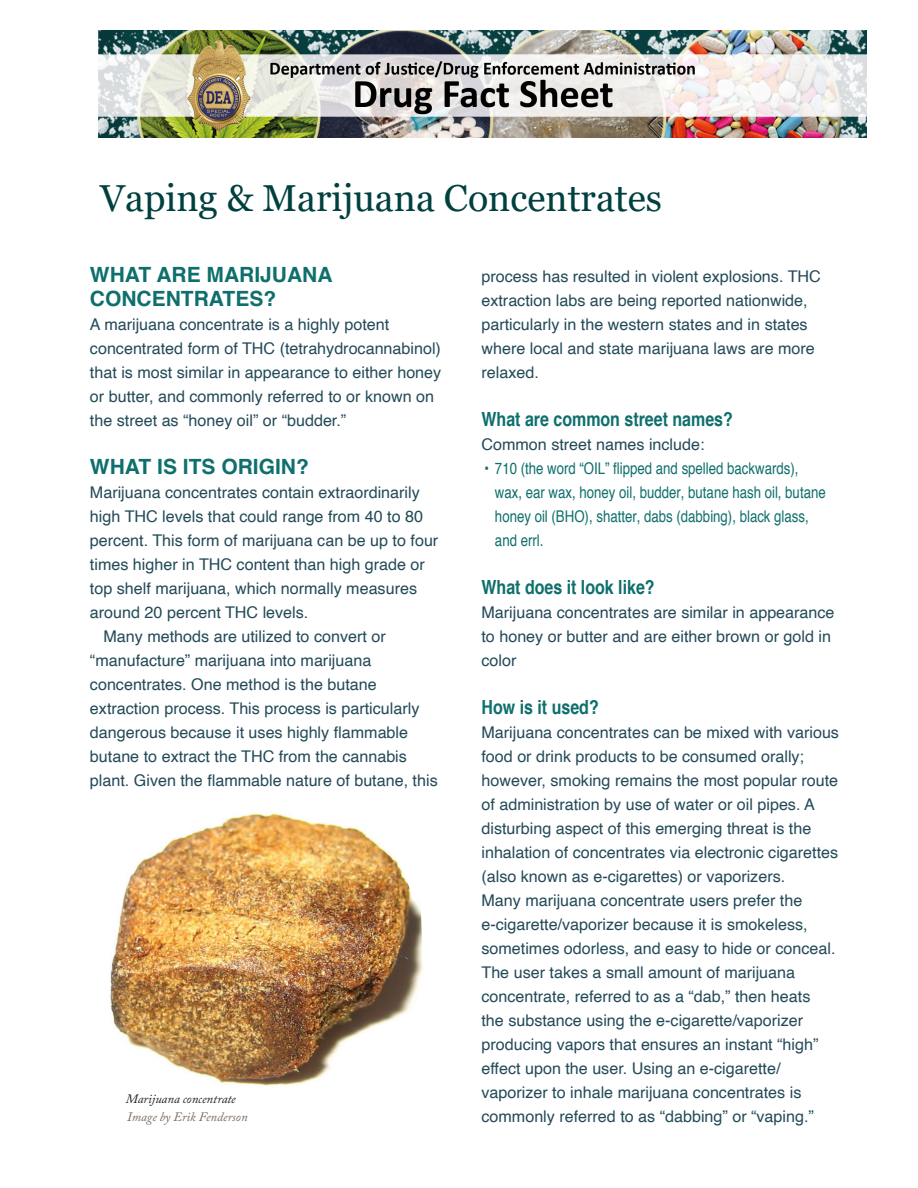
<style>
.page{position:relative;width:918px;height:1188px;background:#fff}
.page>*{position:absolute;margin:0;border:0;box-sizing:border-box;transform-origin:0 0}
.t1{font:37.5px "Georgia";color:#00403f}
.t2{font:700 21px/24px "Helvetica";color:#0e6f6c}
.t3{font:700 condensed 19.5px "Helvetica";color:#0e6f6c}
.t4{font:16.2px/24px "Helvetica";color:#234a58}
.t5{font:condensed 16.2px/24px "Helvetica";color:#0e6f6c}
.t6{font:italic 12.75px/18.5px "Adobe Caslon Pro";color:#231f20}
.s1{color:#786b5c}
</style>
<div class="page">
<img style="left:110px;top:813px;width:313px;height:273px">
<img style="left:98px;top:30px;width:768px;height:107px">
<h1 class="t1" style="left:100px;top:176px;width:564px">Vaping &amp; Marijuana Concentrates</h1>
<h2 class="t2" style="left:90px;top:263px;width:244px">WHAT ARE MARIJUANA<br>CONCENTRATES?</h2>
<p class="t4" style="left:90px;top:313px;width:353px">A marijuana concentrate is a highly potent concentrated form of THC (tetrahydrocannabinol) that is most similar in appearance to either honey or butter, and commonly referred to or known on the street as “honey oil” or “budder.”</p>
<h2 class="t2" style="left:90px;top:455px;width:220px">WHAT IS ITS ORIGIN?</h2>
<p class="t4" style="left:90px;top:481px;width:350px">Marijuana concentrates contain extraordinarily high THC levels that could range from 40 to 80 percent. This form of marijuana can be up to four times higher in THC content than high grade or top shelf marijuana, which normally measures around 20 percent THC levels.</p>
<p class="t4" style="left:90px;top:625px;width:349px;text-indent:13px">Many methods are utilized to convert or “manufacture” marijuana into marijuana concentrates. One method is the butane extraction process. This process is particularly dangerous because it uses highly flammable butane to extract the THC from the cannabis plant. Given the flammable nature of butane, this</p>
<p class="t6" style="left:126px;top:1089px;width:123px">Marijuana concentrate<br><span class="s1">Image by Erik Fenderson</span></p>
<p class="t4" style="left:481px;top:265px;width:341px">process has resulted in violent explosions. THC extraction labs are being reported nationwide, particularly in the western states and in states where local and state marijuana laws are more relaxed.</p>
<h2 class="t3" style="left:481px;top:407px;width:253px">What are common street names?</h2>
<p class="t4" style="left:481px;top:433px;width:225px">Common street names include:</p>
<p class="t5" style="left:495px;top:456px;width:332px;text-indent:-10px">• 710 (the word “OIL” flipped and spelled backwards), wax, ear wax, honey oil, budder, butane hash oil, butane honey oil (BHO), shatter, dabs (dabbing), black glass, and errl.</p>
<h2 class="t3" style="left:481px;top:575px;width:175px">What does it look like?</h2>
<p class="t4" style="left:481px;top:601px;width:355px">Marijuana concentrates are similar in appearance to honey or butter and are either brown or gold in color</p>
<h2 class="t3" style="left:481px;top:695px;width:119px">How is it used?</h2>
<p class="t4" style="left:481px;top:721px;width:359px">Marijuana concentrates can be mixed with various food or drink products to be consumed orally; however, smoking remains the most popular route of administration by use of water or oil pipes. A disturbing aspect of this emerging threat is the inhalation of concentrates via electronic cigarettes (also known as e-cigarettes) or vaporizers.<br>Many marijuana concentrate users prefer the e-cigarette/vaporizer because it is smokeless, sometimes odorless, and easy to hide or conceal.<br>The user takes a small amount of marijuana concentrate, referred to as a “dab,” then heats<br>the substance using the e-cigarette/vaporizer producing vapors that ensures an instant “high” effect upon the user. Using an e-cigarette/ vaporizer to inhale marijuana concentrates is commonly referred to as “dabbing” or “vaping.”</p>
</div>
